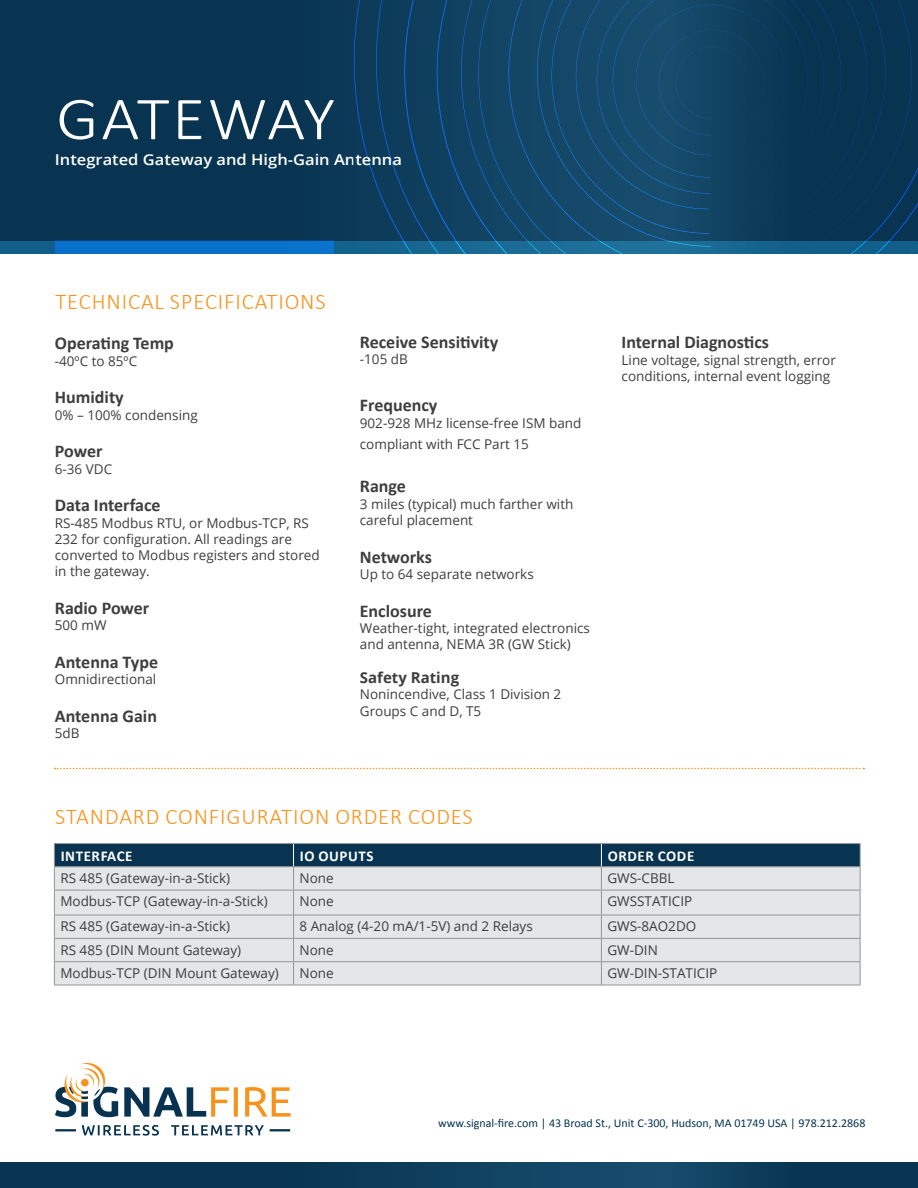
<style>
.page{position:relative;width:918px;height:1188px;background:#fff}
.page>*{position:absolute;margin:0;border:0;box-sizing:border-box;transform-origin:0 0}
.t1{font:300 61.5px "Calibri";letter-spacing:.015em;color:#fff;scale:1.1 1}
.t2{font:300 22.5px "Calibri";letter-spacing:.04em;color:#f7931d}
.Table_-_Data_1_2{font:700 18px "Calibri";color:#3e3e3f}
.t3{font:600 15px "Open Sans";color:#fff;scale:1.1 1}
.t4{font:700 15px "Calibri";letter-spacing:.04em;color:#fff}
.Table_-_Data_1_2-2{font:700 15px "Open Sans";color:#3e3e3f}
.Table_-_Data_1_2-3{font:13.5px/16.2px "Open Sans";color:#3e3e3f}
.t5{font:12px "Calibri";color:#083451}
</style>
<div class="page">
<div style="left:0;top:0;width:918px;height:254px;background:#083451"></div>
<div style="left:0;top:241px;width:918px;height:14px;background:#13618c"></div>
<div style="left:55px;top:241px;width:279px;height:14px;background:#0971cb"></div>
<svg style="left:55px;top:1063px;width:236px;height:54px"></svg>
<svg style="left:82px;top:1125px;width:182px;height:11px"></svg>
<hr style="left:55px;top:1129px;width:21px;height:2px;background:#083350">
<hr style="left:270px;top:1129px;width:20px;height:2px;background:#083350">
<svg style="left:55px;top:768px;width:809px;height:1px"></svg>
<hr style="left:54px;top:985px;width:240px;height:1px;background:#939598">
<hr style="left:294px;top:985px;width:307px;height:1px;background:#939598">
<hr style="left:601px;top:985px;width:260px;height:1px;background:#939598">
<hr style="left:54px;top:843px;width:240px;height:1px;background:#939598">
<hr style="left:294px;top:843px;width:307px;height:1px;background:#939598">
<hr style="left:601px;top:843px;width:260px;height:1px;background:#939598">
<svg style="left:54px;top:844px;width:807px;height:141px;background:#bfc7cd"></svg>
<hr style="left:54px;top:866px;width:240px;height:1px;background:#939598">
<hr style="left:294px;top:866px;width:307px;height:1px;background:#939598">
<hr style="left:601px;top:866px;width:260px;height:1px;background:#939598">
<svg style="left:0;top:1162px;width:918px;height:26px;background:#0c3b59"></svg>
<svg style="left:404px;top:0;width:514px;height:255px;fill:#104160"></svg>
<svg style="left:508px;top:0;width:404px;height:255px"></svg>
<svg style="left:537px;top:0;width:348px;height:247px"></svg>
<svg style="left:552px;top:0;width:315px;height:234px;fill:#134465"></svg>
<svg style="left:596px;top:0;width:228px;height:194px;fill:#134564"></svg>
<svg style="left:612px;top:0;width:196px;height:178px"></svg>
<p class="t1" style="left:56px;top:81px;width:255px">GATEWAY</p>
<p class="t3" style="left:55px;top:149px;width:317px">Integrated Gateway and High-Gain Antenna</p>
<p class="t2" style="left:55px;top:288px;width:272px">TECHNICAL SPECIFICATIONS</p>
<p class="Table_-_Data_1_2" style="left:55px;top:332px;width:121px">Operating Temp</p>
<p class="Table_-_Data_1_2-3" style="left:55px;top:352px;width:84px">-40ºC to 85ºC</p>
<p class="Table_-_Data_1_2" style="left:55px;top:386px;width:70px">Humidity</p>
<p class="Table_-_Data_1_2-3" style="left:55px;top:406px;width:144px">0% – 100% condensing</p>
<p class="Table_-_Data_1_2" style="left:55px;top:440px;width:49px">Power</p>
<p class="Table_-_Data_1_2-3" style="left:55px;top:460px;width:59px">6-36 VDC</p>
<p class="Table_-_Data_1_2" style="left:55px;top:494px;width:107px">Data Interface</p>
<p class="Table_-_Data_1_2-3" style="left:55px;top:514px;width:266px">RS-485 Modbus RTU, or Modbus-TCP, RS 232 for configuration. All readings are converted to Modbus registers and stored in the gateway.</p>
<p class="Table_-_Data_1_2" style="left:55px;top:596px;width:96px">Radio Power</p>
<p class="Table_-_Data_1_2-3" style="left:55px;top:617px;width:53px">500 mW</p>
<p class="Table_-_Data_1_2" style="left:55px;top:650px;width:105px">Antenna Type</p>
<p class="Table_-_Data_1_2-3" style="left:55px;top:671px;width:103px">Omnidirectional</p>
<p class="Table_-_Data_1_2" style="left:55px;top:704px;width:104px">Antenna Gain</p>
<p class="Table_-_Data_1_2-3" style="left:55px;top:725px;width:26px">5dB</p>
<p class="Table_-_Data_1_2" style="left:360px;top:331px;width:140px">Receive Sensitivity</p>
<p class="Table_-_Data_1_2-3" style="left:360px;top:351px;width:50px">-105 dB</p>
<p class="Table_-_Data_1_2" style="left:360px;top:394px;width:79px">Frequency</p>
<p class="Table_-_Data_1_2-3" style="left:360px;top:411px;width:223px;line-height:21.6px">902-928 MHz license-free ISM band compliant with FCC Part 15</p>
<p class="Table_-_Data_1_2" style="left:360px;top:475px;width:48px">Range</p>
<p class="Table_-_Data_1_2-3" style="left:360px;top:495px;width:215px">3 miles (typical) much farther with careful placement</p>
<p class="Table_-_Data_1_2" style="left:360px;top:545px;width:74px">Networks</p>
<p class="Table_-_Data_1_2-3" style="left:360px;top:565px;width:175px">Up to 64 separate networks</p>
<p class="Table_-_Data_1_2" style="left:360px;top:599px;width:74px">Enclosure</p>
<p class="Table_-_Data_1_2-3" style="left:360px;top:619px;width:232px">Weather-tight, integrated electronics and antenna, NEMA 3R (GW Stick)</p>
<p class="Table_-_Data_1_2-2" style="left:360px;top:667px;width:101px">Safety Rating</p>
<p class="Table_-_Data_1_2-3" style="left:360px;top:686px;width:203px">Nonincendive, Class 1 Division 2<br>Groups C and D, T5</p>
<p class="Table_-_Data_1_2" style="left:622px;top:331px;width:149px">Internal Diagnostics</p>
<p class="Table_-_Data_1_2-3" style="left:622px;top:351px;width:216px">Line voltage, signal strength, error conditions, internal event logging</p>
<p class="t2" style="left:55px;top:802px;width:419px">STANDARD CONFIGURATION ORDER CODES</p>
<p class="t4" style="left:61px;top:846px;width:73px">INTERFACE</p>
<p class="t4" style="left:300px;top:846px;width:75px">IO OUPUTS</p>
<p class="t4" style="left:608px;top:846px;width:88px">ORDER CODE</p>
<p class="Table_-_Data_1_2-3" style="left:60px;top:870px;width:171px">RS 485 (Gateway-in-a-Stick)</p>
<p class="Table_-_Data_1_2-3" style="left:300px;top:870px;width:36px">None</p>
<p class="Table_-_Data_1_2-3" style="left:607px;top:870px;width:69px">GWS-CBBL</p>
<p class="Table_-_Data_1_2-3" style="left:60px;top:893px;width:209px">Modbus-TCP (Gateway-in-a-Stick)</p>
<p class="Table_-_Data_1_2-3" style="left:300px;top:893px;width:36px">None</p>
<p class="Table_-_Data_1_2-3" style="left:607px;top:893px;width:86px">GWSSTATICIP</p>
<p class="Table_-_Data_1_2-3" style="left:60px;top:918px;width:171px">RS 485 (Gateway-in-a-Stick)</p>
<p class="Table_-_Data_1_2-3" style="left:300px;top:918px;width:235px">8 Analog (4-20 mA/1-5V) and 2 Relays</p>
<p class="Table_-_Data_1_2-3" style="left:607px;top:918px;width:90px">GWS-8AO2DO</p>
<p class="Table_-_Data_1_2-3" style="left:60px;top:941px;width:182px">RS 485 (DIN Mount Gateway)</p>
<p class="Table_-_Data_1_2-3" style="left:300px;top:941px;width:36px">None</p>
<p class="Table_-_Data_1_2-3" style="left:607px;top:941px;width:52px">GW-DIN</p>
<p class="Table_-_Data_1_2-3" style="left:60px;top:965px;width:220px">Modbus-TCP (DIN Mount Gateway)</p>
<p class="Table_-_Data_1_2-3" style="left:300px;top:965px;width:36px">None</p>
<p class="Table_-_Data_1_2-3" style="left:607px;top:965px;width:111px">GW-DIN-STATICIP</p>
<p class="t5" style="left:438px;top:1116px;width:429px">www.signal-fire.com | 43 Broad St., Unit C-300, Hudson, MA 01749 USA | 978.212.2868</p>
</div>
